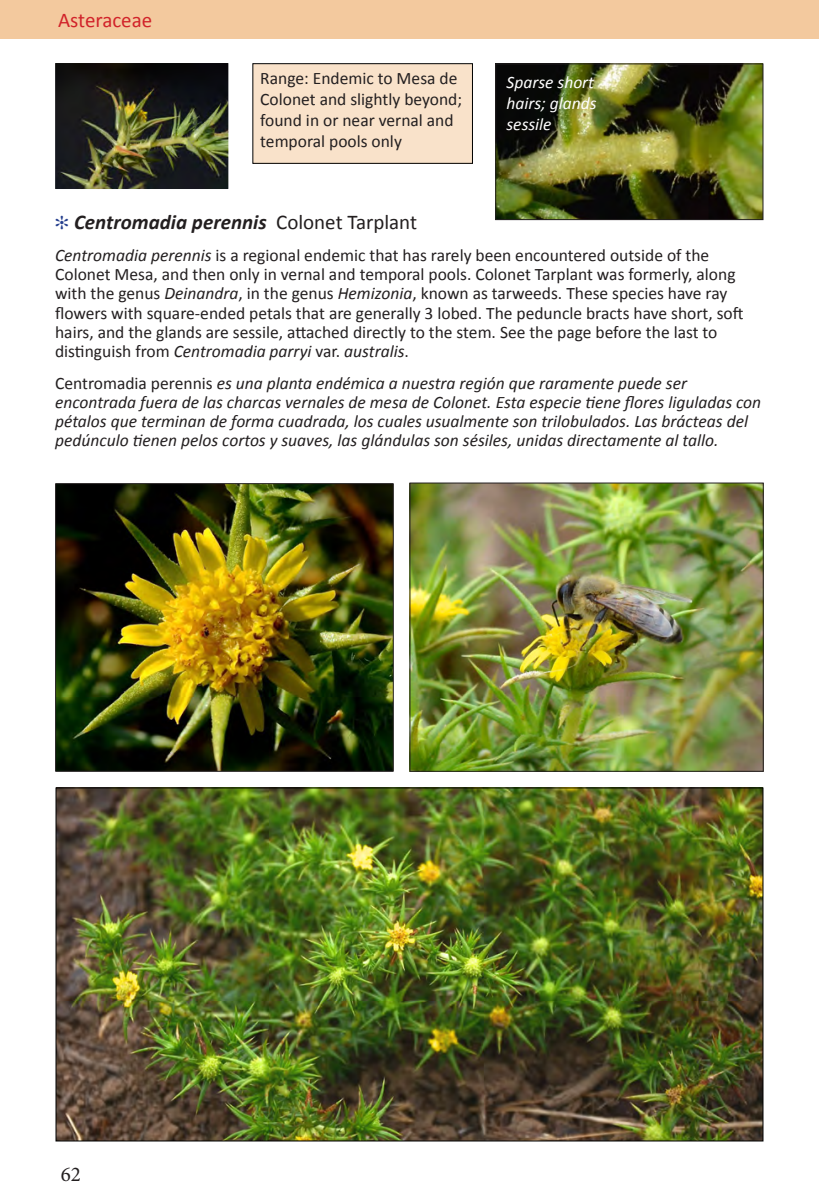
<style>
.page{position:relative;width:819px;height:1197px;background:#fff}
.page>*{position:absolute;margin:0;border:0;box-sizing:border-box;transform-origin:0 0}
.t1{font:italic 700 21px "Calibri";color:#231f20}
.t2{font:21px "Calibri";color:#d1232a}
.t3{font:21px "Minion Pro";color:#231f20}
.t4{font:17.5px/19.2px "Calibri";color:#231f20}
.t5{font:italic 17.5px/19.2px "Calibri";color:#231f20}
.t6{font:italic 17.5px/21px "Calibri";color:#fff}
.s1{font-weight:400;font-style:normal}
.s2{font-style:italic}
.s3{font-style:normal}
</style>
<div class="page">
<div style="left:253px;top:64px;width:219px;height:99px;background:#f9e2ca"></div>
<div style="left:252px;top:63px;width:221px;height:101px;border:1px solid #000"></div>
<div style="left:0;top:0;width:819px;height:38px;background:#f3c99e"></div>
<img style="left:55px;top:63px;width:173px;height:126px">
<img style="left:58px;top:790px;width:703px;height:349px">
<img style="left:497px;top:65px;width:264px;height:153px">
<div style="left:495px;top:63px;width:268px;height:157px;border:1px solid #231f20"></div>
<img style="left:57px;top:485px;width:335px;height:285px">
<div style="left:55px;top:483px;width:339px;height:289px;border:1px solid #231f20"></div>
<img style="left:412px;top:485px;width:350px;height:285px">
<div style="left:410px;top:483px;width:354px;height:289px;border:1px solid #231f20"></div>
<div style="left:803px;top:0;width:16px;height:39px;background:#f3c99e"></div>
<p class="t2" style="left:58px;top:7px;width:96px">Asteraceae</p>
<p class="t4" style="left:260px;top:68px;width:203px;line-height:21px">Range: Endemic to Mesa de<br>Colonet and slightly beyond; found in or near vernal and temporal pools only</p>
<p class="t6" style="left:507px;top:71px;width:92px">Sparse short hairs; glands sessile</p>
<p class="t1" style="left:74px;top:209px;width:345px">Centromadia perennis <span class="s1">Colonet Tarplant</span></p>
<p class="t4" style="left:55px;top:245px;width:690px"><span class="s2">Centromadia perennis</span> is a regional endemic that has rarely been encountered outside of the Colonet Mesa, and then only in vernal and temporal pools. Colonet Tarplant was formerly, along with the genus <span class="s2">Deinandra</span>, in the genus <span class="s2">Hemizonia</span>, known as tarweeds. These species have ray flowers with square-ended petals that are generally 3 lobed. The peduncle bracts have short, soft hairs, and the glands are sessile, attached directly to the stem. See the page before the last to distinguish from <span class="s2">Centromadia parryi</span> var. <span class="s2">australis</span>.</p>
<p class="t5" style="left:55px;top:372px;width:708px"><span class="s3">Centromadia perennis</span> es una planta endémica a nuestra región que raramente puede ser encontrada fuera de las charcas vernales de mesa de Colonet. Esta especie tiene flores liguladas con pétalos que terminan de forma cuadrada, los cuales usualmente son trilobulados. Las brácteas del pedúnculo tienen pelos cortos y suaves, las glándulas son sésiles, unidas directamente al tallo.</p>
<p class="t3" style="left:61px;top:1160px;width:22px">62</p>
</div>
